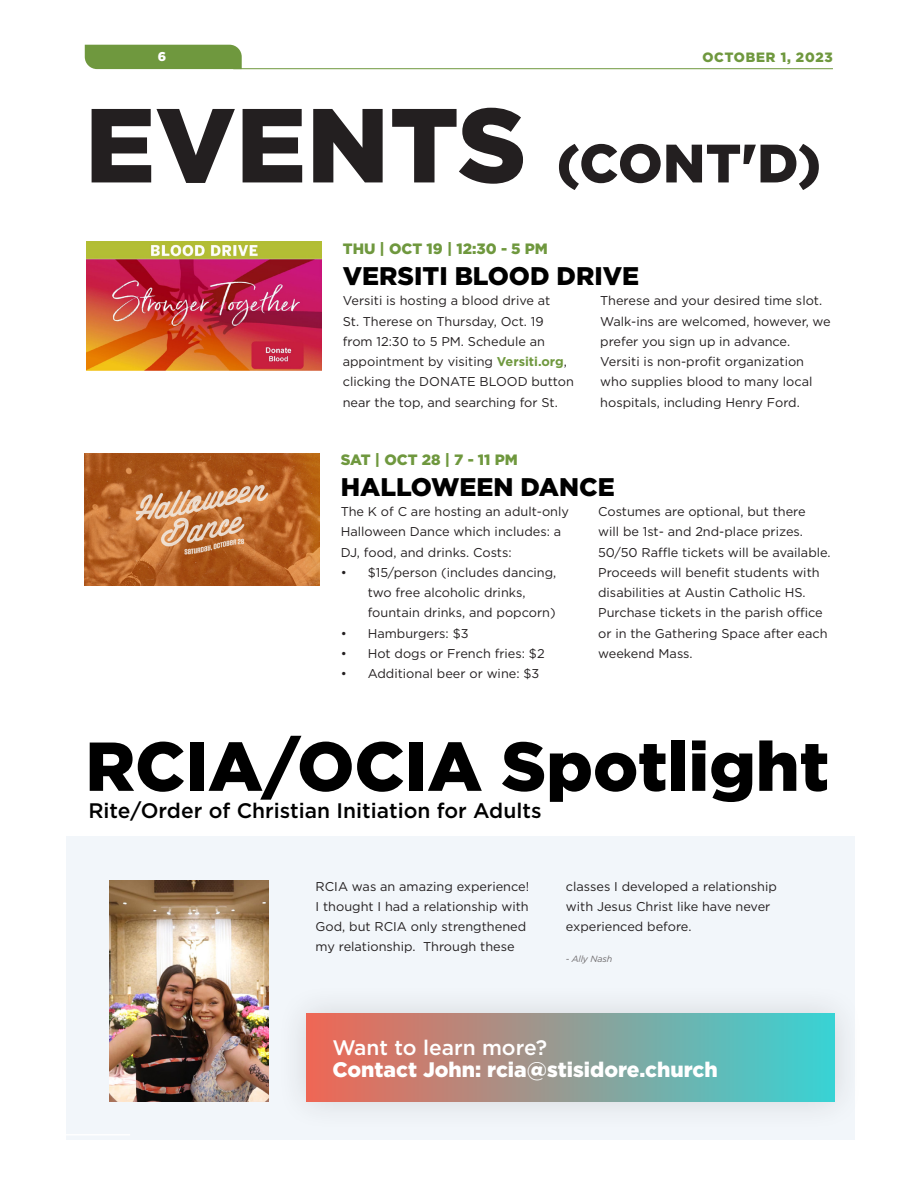
<style>
.page{position:relative;width:918px;height:1188px;background:#fff}
.page>*{position:absolute;margin:0;border:0;box-sizing:border-box;transform-origin:0 0}
.t1{font:900 69px "Gotham";color:#000}
.H1_Big{font:900 54px "Gotham";color:#231f20}
.Event_Title{font:900 25.5px "Gotham";color:#000}
.t2{font:500 21px "Gotham";color:#000}
.t3{font:900 21px "Gotham";color:#fff}
.t4{font:500 21px "Gotham";color:#fff}
.Event_Date{font:900 15px "Gotham";color:#6f983e}
.t5{font:900 13.5px "Gotham";color:#6f983e}
.t6{font:12.75px/20.2px "Gotham";color:#231f20}
.t7{font:900 12.75px "Gotham";color:#fff}
.Small_Detail_Footnote{font:italic 9px "Gotham";letter-spacing:-.02em;color:#6e6b6d}
.s1{font-size:105px}
.s2{font-weight:700;color:#6f983e}
</style>
<div class="page">
<hr style="left:233px;top:68px;width:600px;height:1px;background:#6f983e">
<div style="left:85px;top:45px;width:157px;height:24px;background:#6f983e"></div>
<img style="left:84px;top:453px;width:235px;height:133px">
<div style="left:66px;top:836px;width:788px;height:303px;background:#f2f6fa"></div>
<img style="left:109px;top:880px;width:160px;height:221px">
<div style="left:276px;top:983px;width:589px;height:149px;background:#eef2f6"></div>
<div style="left:306px;top:1013px;width:529px;height:89px;background:linear-gradient(to right,#ef6654,#37d3d5)"></div>
<img style="left:86px;top:242px;width:236px;height:129px">
<p class="t7" style="left:158px;top:48px;width:10px">6</p>
<p class="t5" style="left:702px;top:48px;width:132px">OCTOBER 1, 2023</p>
<p class="H1_Big" style="left:85px;top:126px;width:738px"><span class="s1">EVENTS</span> (CONT'D)</p>
<p class="Event_Date" style="left:343px;top:238px;width:207px">THU | OCT 19 | 12:30 - 5 PM</p>
<p class="Event_Title" style="left:343px;top:258px;width:298px">VERSITI BLOOD DRIVE</p>
<p class="t6" style="left:343px;top:290px;width:233px">Versiti is hosting a blood drive at<br>St. Therese on Thursday, Oct. 19 from 12:30 to 5 PM. Schedule an appointment by visiting <span class="s2">Versiti.org</span>, clicking the DONATE BLOOD button near the top, and searching for St.</p>
<p class="t6" style="left:600px;top:290px;width:223px">Therese and your desired time slot.</p>
<p class="t6" style="left:600px;top:311px;width:232px">Walk-ins are welcomed, however, we prefer you sign up in advance.</p>
<p class="t6" style="left:600px;top:351px;width:214px">Versiti is non-profit organization who supplies blood to many local hospitals, including Henry Ford.</p>
<p class="Event_Date" style="left:341px;top:450px;width:179px">SAT | OCT 28 | 7 - 11 PM</p>
<p class="Event_Title" style="left:341px;top:470px;width:276px">HALLOWEEN DANCE</p>
<p class="t6" style="left:341px;top:501px;width:230px">The K of C are hosting an adult-only<br>Halloween Dance which includes: a<br>DJ, food, and drinks. Costs:</p>
<p class="t6" style="left:368px;top:562px;width:190px;text-indent:-27px">• $15/person (includes dancing, two free alcoholic drinks, fountain drinks, and popcorn)</p>
<p class="t6" style="left:341px;top:623px;width:129px">• Hamburgers: $3</p>
<p class="t6" style="left:341px;top:643px;width:205px">• Hot dogs or French fries: $2</p>
<p class="t6" style="left:341px;top:663px;width:200px">• Additional beer or wine: $3</p>
<p class="t6" style="left:598px;top:501px;width:234px">Costumes are optional, but there<br>will be 1st- and 2nd-place prizes.<br>50/50 Raffle tickets will be available.<br>Proceeds will benefit students with disabilities at Austin Catholic HS.<br>Purchase tickets in the parish office or in the Gathering Space after each weekend Mass.</p>
<p class="t1" style="left:85px;top:719px;width:745px">RCIA/OCIA Spotlight</p>
<p class="t2" style="left:88px;top:796px;width:455px">Rite/Order of Christian Initiation for Adults</p>
<p class="t6" style="left:316px;top:876px;width:215px">RCIA was an amazing experience!<br>I thought I had a relationship with<br>God, but RCIA only strengthened my relationship. Through these</p>
<p class="t6" style="left:566px;top:876px;width:213px">classes I developed a relationship with Jesus Christ like have never experienced before.</p>
<p class="Small_Detail_Footnote" style="left:566px;top:953px;width:48px">- Ally Nash</p>
<p class="t4" style="left:332px;top:1034px;width:216px">Want to learn more?</p>
<p class="t3" style="left:332px;top:1055px;width:387px">Contact John: rcia@stisidore.church</p>
</div>
